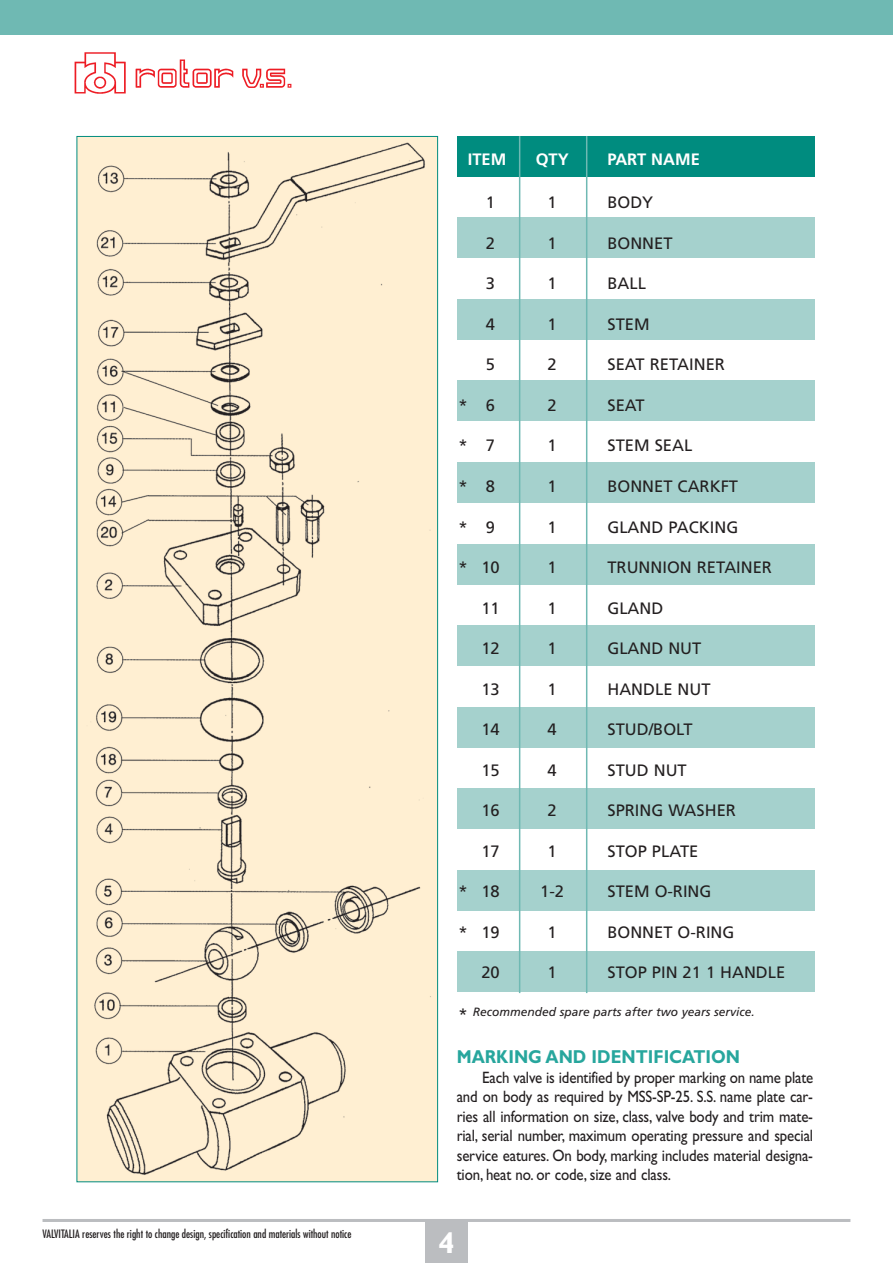
<style>
.page{position:relative;width:893px;height:1263px;background:#fff}
.page>*{position:absolute;margin:0;border:0;box-sizing:border-box;transform-origin:0 0}
.t1{font:700 30px "Gill Sans";color:#fff}
.t2{font:700 18.75px "Gill Sans";color:#27a69d;scale:.9 1}
.t3{font:16.5px/19.5px "Gill Sans";letter-spacing:-.01em;color:#231f20;text-align:justify;scale:.9 1}
.t4{font:16.5px "Frutiger";color:#231f20}
.t5{font:700 16.5px "Frutiger";color:#fff}
.t6{font:italic 12px "Frutiger";color:#231f20}
.t7{font:condensed 11.25px "Futura";color:#231f20}
.s1{font-style:normal;font-size:16.5px}
</style>
<div class="page">
<div style="left:457px;top:218px;width:358px;height:40px;background:#a5d1cd"></div>
<div style="left:457px;top:299px;width:358px;height:41px;background:#a5d1cd"></div>
<div style="left:457px;top:381px;width:358px;height:40px;background:#a5d1cd"></div>
<div style="left:457px;top:462px;width:358px;height:41px;background:#a5d1cd"></div>
<div style="left:457px;top:544px;width:358px;height:40px;background:#a5d1cd"></div>
<div style="left:457px;top:625px;width:358px;height:41px;background:#a5d1cd"></div>
<div style="left:457px;top:707px;width:358px;height:40px;background:#a5d1cd"></div>
<div style="left:457px;top:788px;width:358px;height:41px;background:#a5d1cd"></div>
<div style="left:457px;top:870px;width:358px;height:40px;background:#a5d1cd"></div>
<div style="left:457px;top:951px;width:358px;height:41px;background:#a5d1cd"></div>
<div style="left:457px;top:136px;width:358px;height:41px;background:#008c7f"></div>
<img style="left:79px;top:138px;width:357px;height:1042px">
<hr style="left:519px;top:136px;width:1px;height:857px;background:#6fb9b3">
<hr style="left:586px;top:136px;width:1px;height:857px;background:#6fb9b3">
<div style="left:0;top:0;width:893px;height:34px;background:#6fb9b3"></div>
<hr style="left:43px;top:1219px;width:807px;height:3px;background:#bbbdc0">
<div style="left:425px;top:1220px;width:43px;height:43px;background:#bbbdc0"></div>
<img style="left:74px;top:52px;width:218px;height:42px">
<p class="t7" style="left:43px;top:1229px;width:310px">VALVITALIA reserves the right to change design, specification and materials without notice</p>
<p class="t5" style="left:468px;top:153px;width:40px">ITEM</p>
<p class="t5" style="left:536px;top:153px;width:35px">QTY</p>
<p class="t5" style="left:607px;top:153px;width:94px">PART NAME</p>
<p class="t4" style="left:486px;top:196px;width:11px">1</p>
<p class="t4" style="left:548px;top:196px;width:11px">1</p>
<p class="t4" style="left:607px;top:196px;width:47px">BODY</p>
<p class="t4" style="left:486px;top:237px;width:11px">2</p>
<p class="t4" style="left:548px;top:237px;width:11px">1</p>
<p class="t4" style="left:607px;top:237px;width:67px">BONNET</p>
<p class="t4" style="left:486px;top:277px;width:11px">3</p>
<p class="t4" style="left:548px;top:277px;width:11px">1</p>
<p class="t4" style="left:607px;top:277px;width:40px">BALL</p>
<p class="t4" style="left:486px;top:318px;width:11px">4</p>
<p class="t4" style="left:548px;top:318px;width:11px">1</p>
<p class="t4" style="left:607px;top:318px;width:44px">STEM</p>
<p class="t4" style="left:486px;top:358px;width:11px">5</p>
<p class="t4" style="left:548px;top:358px;width:11px">2</p>
<p class="t4" style="left:607px;top:358px;width:119px">SEAT RETAINER</p>
<p class="t4" style="left:459px;top:399px;width:38px">* 6</p>
<p class="t4" style="left:548px;top:399px;width:11px">2</p>
<p class="t4" style="left:607px;top:399px;width:39px">SEAT</p>
<p class="t4" style="left:459px;top:439px;width:38px">* 7</p>
<p class="t4" style="left:548px;top:439px;width:11px">1</p>
<p class="t4" style="left:607px;top:439px;width:86px">STEM SEAL</p>
<p class="t4" style="left:459px;top:480px;width:38px">* 8</p>
<p class="t4" style="left:548px;top:480px;width:11px">1</p>
<p class="t4" style="left:607px;top:480px;width:132px">BONNET CARKFT</p>
<p class="t4" style="left:459px;top:520px;width:38px">* 9</p>
<p class="t4" style="left:548px;top:520px;width:11px">1</p>
<p class="t4" style="left:607px;top:520px;width:132px">GLAND PACKING</p>
<p class="t4" style="left:459px;top:561px;width:43px">* 10</p>
<p class="t4" style="left:548px;top:561px;width:11px">1</p>
<p class="t4" style="left:607px;top:561px;width:166px">TRUNNION RETAINER</p>
<p class="t4" style="left:481px;top:601px;width:20px">11</p>
<p class="t4" style="left:548px;top:601px;width:11px">1</p>
<p class="t4" style="left:607px;top:601px;width:57px">GLAND</p>
<p class="t4" style="left:481px;top:642px;width:20px">12</p>
<p class="t4" style="left:548px;top:642px;width:11px">1</p>
<p class="t4" style="left:607px;top:642px;width:95px">GLAND NUT</p>
<p class="t4" style="left:481px;top:682px;width:20px">13</p>
<p class="t4" style="left:548px;top:682px;width:11px">1</p>
<p class="t4" style="left:607px;top:682px;width:105px">HANDLE NUT</p>
<p class="t4" style="left:481px;top:723px;width:20px">14</p>
<p class="t4" style="left:548px;top:723px;width:11px">4</p>
<p class="t4" style="left:607px;top:723px;width:87px">STUD/BOLT</p>
<p class="t4" style="left:481px;top:763px;width:20px">15</p>
<p class="t4" style="left:548px;top:763px;width:11px">4</p>
<p class="t4" style="left:607px;top:763px;width:81px">STUD NUT</p>
<p class="t4" style="left:481px;top:804px;width:20px">16</p>
<p class="t4" style="left:548px;top:804px;width:11px">2</p>
<p class="t4" style="left:607px;top:804px;width:130px">SPRING WASHER</p>
<p class="t4" style="left:481px;top:844px;width:20px">17</p>
<p class="t4" style="left:548px;top:844px;width:11px">1</p>
<p class="t4" style="left:607px;top:844px;width:92px">STOP PLATE</p>
<p class="t4" style="left:459px;top:885px;width:43px">* 18</p>
<p class="t4" style="left:540px;top:885px;width:25px">1-2</p>
<p class="t4" style="left:607px;top:885px;width:106px">STEM O-RING</p>
<p class="t4" style="left:459px;top:925px;width:43px">* 19</p>
<p class="t4" style="left:548px;top:925px;width:11px">1</p>
<p class="t4" style="left:607px;top:925px;width:128px">BONNET O-RING</p>
<p class="t4" style="left:481px;top:966px;width:20px">20</p>
<p class="t4" style="left:548px;top:966px;width:11px">1</p>
<p class="t4" style="left:607px;top:966px;width:179px">STOP PIN 21 1 HANDLE</p>
<p class="t6" style="left:459px;top:1006px;width:298px"><span class="s1">*</span> Recommended spare parts after two years service.</p>
<p class="t2" style="left:457px;top:1050px;width:316px">MARKING AND IDENTIFICATION</p>
<p class="t3" style="left:457px;top:1069px;width:398px;text-indent:26px">Each valve is identified by proper marking on name plate and on body as required by MSS-SP-25. S.S. name plate car&shy;ries all information on size, class, valve body and trim mate&shy;rial, serial number, maximum operating pressure and special service eatures. On body, marking includes material designa&shy;tion, heat no. or code, size and class.</p>
<h1 class="t1" style="left:438px;top:1232px;width:18px">4</h1>
</div>
